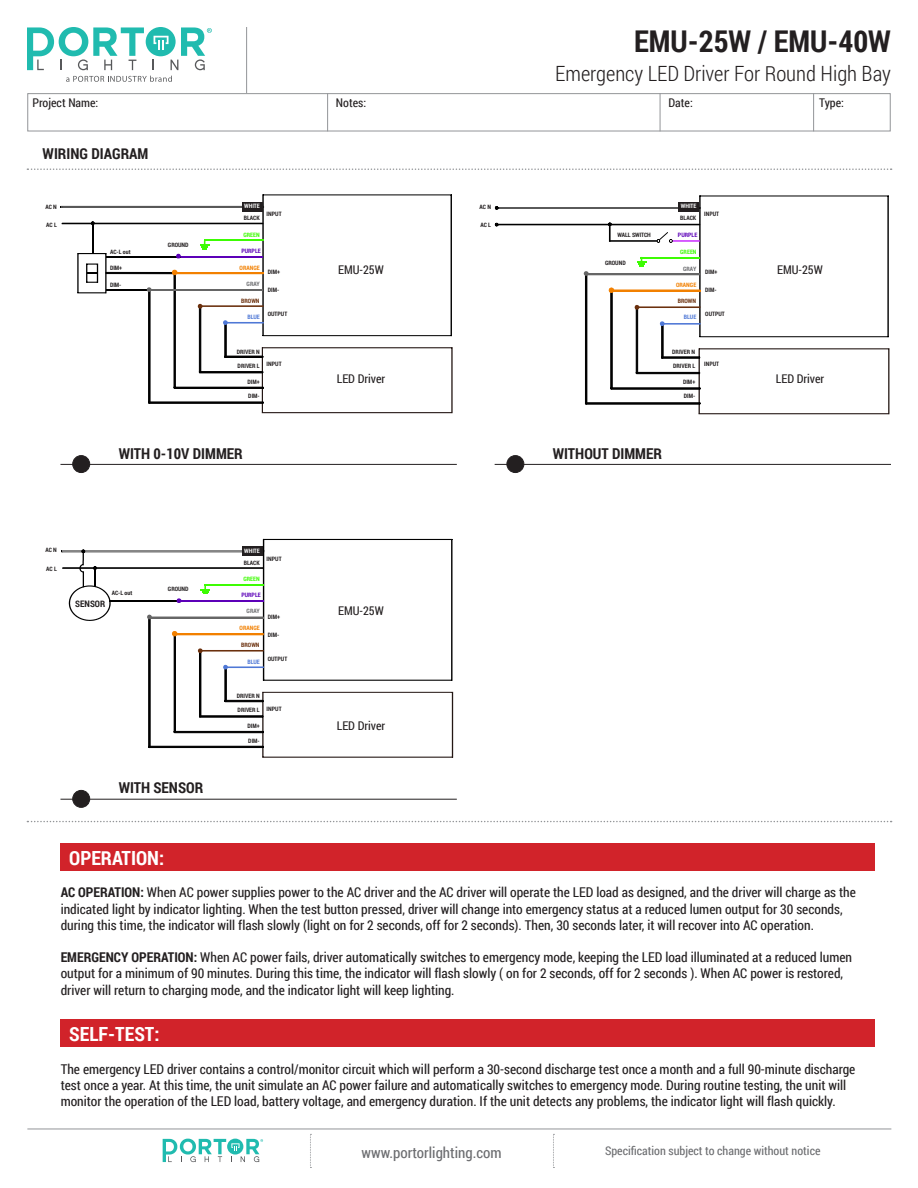
<style>
.page{position:relative;width:918px;height:1188px;background:#fff}
.page>*{position:absolute;margin:0;border:0;box-sizing:border-box;transform-origin:0 0}
.t1{font:700 30px "Roboto Condensed";color:#231f20}
.t2{font:300 21px "Roboto Condensed";color:#231f20}
.t3{font:700 19.5px "Roboto Condensed";color:#fff}
.t4{font:700 15px "Roboto Condensed";color:#231f20}
.t5{font:15px "Roboto Condensed";color:#6c6d70}
.t6{font:13.5px/16.2px "Roboto Condensed";color:#231f20}
.t7{font:12px "Roboto Condensed";color:#231f20}
.t8{font:12px "Roboto Condensed";color:#6c6d70}
.t9{font:700 9px "Roboto Condensed";color:#231f20}
.t10{font:700 6px "Roboto Condensed";color:#231f20}
.t11{font:700 6px "Roboto Condensed";color:#5c00b8}
.t12{font:700 6px "Roboto Condensed";color:#f28000}
.t13{font:700 6px "Roboto Condensed";color:#fff}
.t14{font:700 6px "Roboto Condensed";color:#3dfc03}
.t15{font:700 6px "Roboto Condensed";color:#6b300d}
.t16{font:700 6px "Roboto Condensed";color:#6c6d70}
.t17{font:700 6px "Roboto Condensed";color:#4f78d6}
.s1{font-weight:700}
</style>
<div class="page">
<div style="left:146px;top:27px;width:30px;height:29px;background:#20bbaf;border-radius:50%"></div>
<svg style="left:153px;top:27px;width:59px;height:43px"></svg>
<svg style="left:27px;top:27px;width:117px;height:43px"></svg>
<svg style="left:66px;top:76px;width:106px;height:6px"></svg>
<svg style="left:163px;top:1139px;width:100px;height:23px"></svg>
<div style="left:27px;top:93px;width:864px;height:38px;border:1px solid #939598"></div>
<hr style="left:246px;top:27px;width:1px;height:66px;background:#939598">
<svg style="left:27px;top:821px;width:865px;height:1px"></svg>
<svg style="left:27px;top:168px;width:865px;height:2px"></svg>
<svg style="left:310px;top:1134px;width:1px;height:34px"></svg>
<svg style="left:553px;top:1134px;width:1px;height:34px"></svg>
<hr style="left:27px;top:1129px;width:864px;height:1px;background:#939598">
<hr style="left:813px;top:93px;width:1px;height:38px;background:#939598">
<hr style="left:660px;top:93px;width:1px;height:38px;background:#939598">
<hr style="left:327px;top:93px;width:1px;height:38px;background:#939598">
<div style="left:60px;top:843px;width:815px;height:28px;background:#d1232a"></div>
<div style="left:60px;top:1020px;width:815px;height:27px;background:#d1232a"></div>
<svg style="left:61px;top:194px;width:392px;height:219px"></svg>
<svg style="left:495px;top:195px;width:394px;height:219px"></svg>
<svg style="left:61px;top:539px;width:392px;height:219px"></svg>
<hr style="left:60px;top:464px;width:397px;height:1px;background:#231f20">
<hr style="left:495px;top:464px;width:396px;height:1px;background:#231f20">
<hr style="left:60px;top:799px;width:397px;height:1px;background:#231f20">
<div style="left:73px;top:456px;width:17px;height:17px;background:#231f20;border-radius:50%"></div>
<div style="left:72px;top:455px;width:18px;height:18px;border:1px solid #231f20;border-radius:50%"></div>
<div style="left:507px;top:456px;width:17px;height:17px;background:#231f20;border-radius:50%"></div>
<div style="left:507px;top:455px;width:17px;height:18px;border:1px solid #231f20;border-radius:50%"></div>
<div style="left:73px;top:790px;width:17px;height:17px;background:#231f20;border-radius:50%"></div>
<div style="left:72px;top:790px;width:18px;height:18px;border:1px solid #231f20;border-radius:50%"></div>
<div style="left:242px;top:202px;width:20px;height:10px;background:#231f20"></div>
<div style="left:242px;top:546px;width:20px;height:10px;background:#231f20"></div>
<div style="left:678px;top:202px;width:21px;height:10px;background:#231f20"></div>
<p class="t1" style="left:634px;top:20px;width:258px">EMU-25W / EMU-40W</p>
<p class="t2" style="left:555px;top:59px;width:337px">Emergency LED Driver For Round High Bay</p>
<p class="t7" style="left:32px;top:95px;width:68px">Project Name:</p>
<p class="t7" style="left:819px;top:95px;width:26px">Type:</p>
<p class="t7" style="left:336px;top:95px;width:32px">Notes:</p>
<p class="t7" style="left:669px;top:95px;width:26px">Date:</p>
<p class="t4" style="left:43px;top:143px;width:107px">WIRING DIAGRAM</p>
<p class="t13" style="left:244px;top:202px;width:17px">WHITE</p>
<p class="t10" style="left:45px;top:202px;width:13px">AC N</p>
<p class="t10" style="left:480px;top:202px;width:13px">AC N</p>
<p class="t10" style="left:46px;top:220px;width:12px">AC L</p>
<p class="t10" style="left:267px;top:210px;width:16px">INPUT</p>
<p class="t10" style="left:244px;top:214px;width:17px">BLACK</p>
<p class="t14" style="left:243px;top:230px;width:18px">GREEN</p>
<p class="t10" style="left:480px;top:220px;width:12px">AC L</p>
<p class="t10" style="left:617px;top:230px;width:35px">WALL SWITCH</p>
<p class="t13" style="left:681px;top:202px;width:17px">WHITE</p>
<p class="t10" style="left:680px;top:214px;width:17px">BLACK</p>
<p class="t10" style="left:704px;top:210px;width:16px">INPUT</p>
<p class="t11" style="left:678px;top:231px;width:21px">PURPLE</p>
<p class="t10" style="left:110px;top:248px;width:22px">AC-L out</p>
<p class="t10" style="left:110px;top:264px;width:14px">DIM+</p>
<p class="t10" style="left:110px;top:280px;width:13px">DIM-</p>
<p class="t10" style="left:168px;top:241px;width:22px">GROUND</p>
<p class="t11" style="left:241px;top:246px;width:21px">PURPLE</p>
<p class="t14" style="left:680px;top:247px;width:18px">GREEN</p>
<p class="t12" style="left:240px;top:263px;width:22px">ORANGE</p>
<p class="t10" style="left:268px;top:268px;width:14px">DIM+</p>
<p class="t7" style="left:338px;top:261px;width:47px">EMU-25W</p>
<p class="t10" style="left:605px;top:259px;width:22px">GROUND</p>
<p class="t16" style="left:683px;top:265px;width:15px">GRAY</p>
<p class="t10" style="left:705px;top:268px;width:14px">DIM+</p>
<p class="t16" style="left:247px;top:279px;width:15px">GRAY</p>
<p class="t12" style="left:676px;top:281px;width:22px">ORANGE</p>
<p class="t10" style="left:268px;top:285px;width:13px">DIM-</p>
<p class="t10" style="left:705px;top:285px;width:13px">DIM-</p>
<p class="t15" style="left:241px;top:297px;width:20px">BROWN</p>
<p class="t17" style="left:247px;top:313px;width:14px">BLUE</p>
<p class="t15" style="left:678px;top:297px;width:20px">BROWN</p>
<p class="t10" style="left:268px;top:310px;width:21px">OUTPUT</p>
<p class="t10" style="left:705px;top:310px;width:21px">OUTPUT</p>
<p class="t17" style="left:684px;top:313px;width:14px">BLUE</p>
<p class="t10" style="left:237px;top:348px;width:24px">DRIVER N</p>
<p class="t10" style="left:672px;top:348px;width:24px">DRIVER N</p>
<p class="t10" style="left:267px;top:360px;width:16px">INPUT</p>
<p class="t10" style="left:704px;top:360px;width:16px">INPUT</p>
<p class="t10" style="left:238px;top:362px;width:24px">DRIVER L</p>
<p class="t10" style="left:673px;top:362px;width:24px">DRIVER L</p>
<p class="t7" style="left:777px;top:261px;width:47px">EMU-25W</p>
<p class="t10" style="left:248px;top:377px;width:14px">DIM+</p>
<p class="t10" style="left:248px;top:392px;width:13px">DIM-</p>
<p class="t7" style="left:337px;top:370px;width:50px">LED Driver</p>
<p class="t7" style="left:776px;top:370px;width:50px">LED Driver</p>
<p class="t10" style="left:683px;top:377px;width:14px">DIM+</p>
<p class="t10" style="left:684px;top:392px;width:13px">DIM-</p>
<p class="t4" style="left:119px;top:443px;width:125px">WITH 0-10V DIMMER</p>
<p class="t4" style="left:553px;top:443px;width:111px">WITHOUT DIMMER</p>
<p class="t10" style="left:45px;top:546px;width:13px">AC N</p>
<p class="t10" style="left:46px;top:565px;width:12px">AC L</p>
<p class="t10" style="left:112px;top:589px;width:22px">AC-L out</p>
<p class="t9" style="left:75px;top:597px;width:31px">SENSOR</p>
<p class="t10" style="left:168px;top:585px;width:22px">GROUND</p>
<p class="t4" style="left:119px;top:777px;width:86px">WITH SENSOR</p>
<p class="t13" style="left:244px;top:546px;width:17px">WHITE</p>
<p class="t10" style="left:267px;top:555px;width:16px">INPUT</p>
<p class="t10" style="left:244px;top:558px;width:17px">BLACK</p>
<p class="t14" style="left:243px;top:575px;width:18px">GREEN</p>
<p class="t11" style="left:241px;top:591px;width:21px">PURPLE</p>
<p class="t16" style="left:247px;top:607px;width:15px">GRAY</p>
<p class="t12" style="left:240px;top:624px;width:22px">ORANGE</p>
<p class="t15" style="left:241px;top:641px;width:20px">BROWN</p>
<p class="t17" style="left:247px;top:658px;width:14px">BLUE</p>
<p class="t10" style="left:268px;top:613px;width:14px">DIM+</p>
<p class="t10" style="left:268px;top:630px;width:13px">DIM-</p>
<p class="t10" style="left:268px;top:655px;width:21px">OUTPUT</p>
<p class="t10" style="left:237px;top:692px;width:24px">DRIVER N</p>
<p class="t10" style="left:267px;top:705px;width:16px">INPUT</p>
<p class="t10" style="left:238px;top:706px;width:24px">DRIVER L</p>
<p class="t10" style="left:248px;top:722px;width:14px">DIM+</p>
<p class="t10" style="left:248px;top:736px;width:13px">DIM-</p>
<p class="t7" style="left:338px;top:602px;width:47px">EMU-25W</p>
<p class="t7" style="left:337px;top:717px;width:50px">LED Driver</p>
<p class="t3" style="left:69px;top:844px;width:96px">OPERATION:</p>
<p class="t6" style="left:61px;top:884px;width:797px"><span class="s1">AC OPERATION:</span> When AC power supplies power to the AC driver and the AC driver will operate the LED load as designed, and the driver will charge as the indicated light by indicator lighting. When the test button pressed, driver will change into emergency status at a reduced lumen output for 30 seconds, during this time, the indicator will flash slowly (light on for 2 seconds, off for 2 seconds). Then, 30 seconds later, it will recover into AC operation.</p>
<p class="t6" style="left:61px;top:949px;width:793px"><span class="s1">EMERGENCY OPERATION:</span> When AC power fails, driver automatically switches to emergency mode, keeping the LED load illuminated at a reduced lumen output for a minimum of 90 minutes. During this time, the indicator will flash slowly ( on for 2 seconds, off for 2 seconds ). When AC power is restored, driver will return to charging mode, and the indicator light will keep lighting.</p>
<p class="t3" style="left:69px;top:1020px;width:92px">SELF-TEST:</p>
<p class="t6" style="left:61px;top:1060px;width:796px">The emergency LED driver contains a control/monitor circuit which will perform a 30-second discharge test once a month and a full 90-minute discharge test once a year. At this time, the unit simulate an AC power failure and automatically switches to emergency mode. During routine testing, the unit will monitor the operation of the LED load, battery voltage, and emergency duration. If the unit detects any problems, the indicator light will flash quickly.</p>
<p class="t5" style="left:362px;top:1142px;width:142px">www.portorlighting.com</p>
<p class="t8" style="left:605px;top:1142px;width:217px">Specification subject to change without notice</p>
</div>
